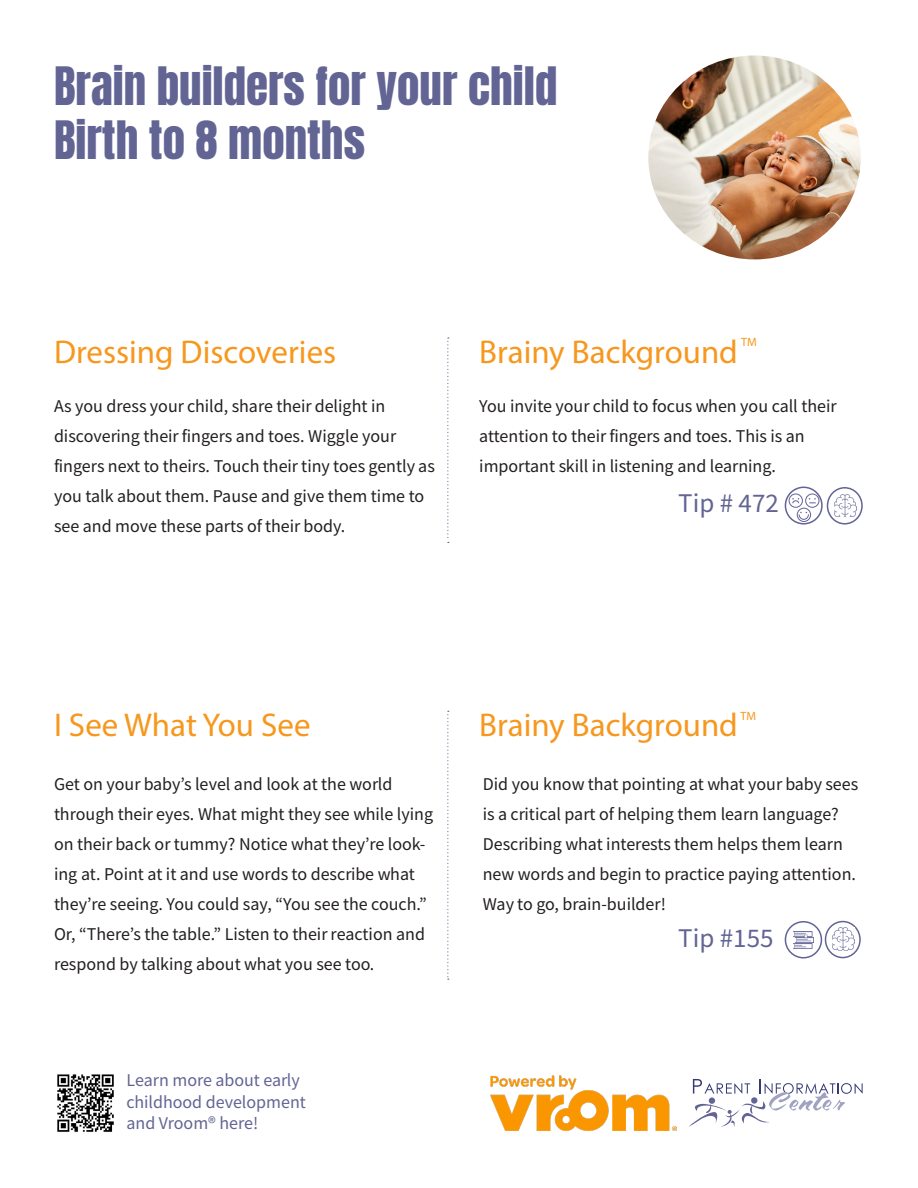
<style>
.page{position:relative;width:918px;height:1188px;background:#fff}
.page>*{position:absolute;margin:0;border:0;box-sizing:border-box;transform-origin:0 0}
.t1{font:45px "Anton";color:#626494}
.t2{font:33px "Myriad Variable Concept";color:#f7971d}
.t3{font:27px "Source Sans Variable";color:#626494}
.t4{font:18px/30px "Source Sans Variable";color:#231f20}
.t5{font:18px/21.6px "Source Sans Variable";color:#626494}
.t6{font:12px "Myriad Variable Concept";color:#f7971d}
</style>
<div class="page">
<img style="left:648px;top:56px;width:213px;height:203px">
<div style="left:785px;top:487px;width:38px;height:38px;border:2px solid #616396;border-radius:50%"></div>
<div style="left:789px;top:494px;width:14px;height:14px;border:1px solid #616396;border-radius:50%"></div>
<svg style="left:806px;top:494px;width:13px;height:13px"></svg>
<div style="left:805px;top:494px;width:14px;height:14px;border:1px solid #616396;border-radius:50%"></div>
<div style="left:797px;top:508px;width:14px;height:14px;border:1px solid #616396;border-radius:50%"></div>
<svg style="left:792px;top:498px;width:7px;height:6px"></svg>
<svg style="left:809px;top:498px;width:7px;height:5px"></svg>
<svg style="left:798px;top:512px;width:11px;height:8px"></svg>
<svg style="left:447px;top:337px;width:2px;height:206px"></svg>
<div style="left:827px;top:487px;width:36px;height:38px;border:2px solid #616396;border-radius:50%"></div>
<img style="left:834px;top:494px;width:22px;height:23px">
<svg style="left:447px;top:711px;width:2px;height:269px"></svg>
<div style="left:825px;top:921px;width:36px;height:37px;border:2px solid #616396;border-radius:50%"></div>
<img style="left:832px;top:928px;width:22px;height:23px">
<div style="left:785px;top:921px;width:37px;height:38px;border:2px solid #616396;border-radius:50%"></div>
<img style="left:793px;top:931px;width:20px;height:17px">
<img style="left:57px;top:1074px;width:57px;height:58px">
<img style="left:490px;top:1075px;width:186px;height:55px">
<svg style="left:688px;top:1079px;width:175px;height:48px"></svg>
<p class="t1" style="left:54px;top:63px;width:505px">Brain builders for your child</p>
<p class="t1" style="left:54px;top:117px;width:313px">Birth to 8 months</p>
<p class="t2" style="left:54px;top:332px;width:284px">Dressing Discoveries</p>
<p class="t4" style="left:54px;top:391px;width:382px">As you dress your child, share their delight in discovering their fingers and toes. Wiggle your fingers next to theirs. Touch their tiny toes gently as you talk about them. Pause and give them time to see and move these parts of their body.</p>
<p class="t6" style="left:741px;top:335px;width:17px">TM</p>
<p class="t2" style="left:479px;top:332px;width:260px">Brainy Background</p>
<p class="t4" style="left:479px;top:391px;width:359px">You invite your child to focus when you call their attention to their fingers and toes. This is an important skill in listening and learning.</p>
<p class="t3" style="left:678px;top:487px;width:102px">Tip # 472</p>
<p class="t2" style="left:54px;top:705px;width:258px">I See What You See</p>
<p class="t4" style="left:54px;top:769px;width:381px">Get on your baby’s level and look at the world through their eyes. What might they see while lying on their back or tummy? Notice what they’re look&shy;ing at. Point at it and use words to describe what they’re seeing. You could say, “You see the couch.” Or, “There’s the table.” Listen to their reaction and respond by talking about what you see too.</p>
<p class="t5" style="left:127px;top:1070px;width:181px">Learn more about early childhood development and Vroom® here!</p>
<p class="t6" style="left:740px;top:709px;width:17px">TM</p>
<p class="t2" style="left:479px;top:705px;width:260px">Brainy Background</p>
<p class="t4" style="left:483px;top:769px;width:377px">Did you know that pointing at what your baby sees is a critical part of helping them learn language?<br>Describing what interests them helps them learn new words and begin to practice paying attention.<br>Way to go, brain-builder!</p>
<p class="t3" style="left:678px;top:921px;width:97px">Tip #155</p>
</div>
